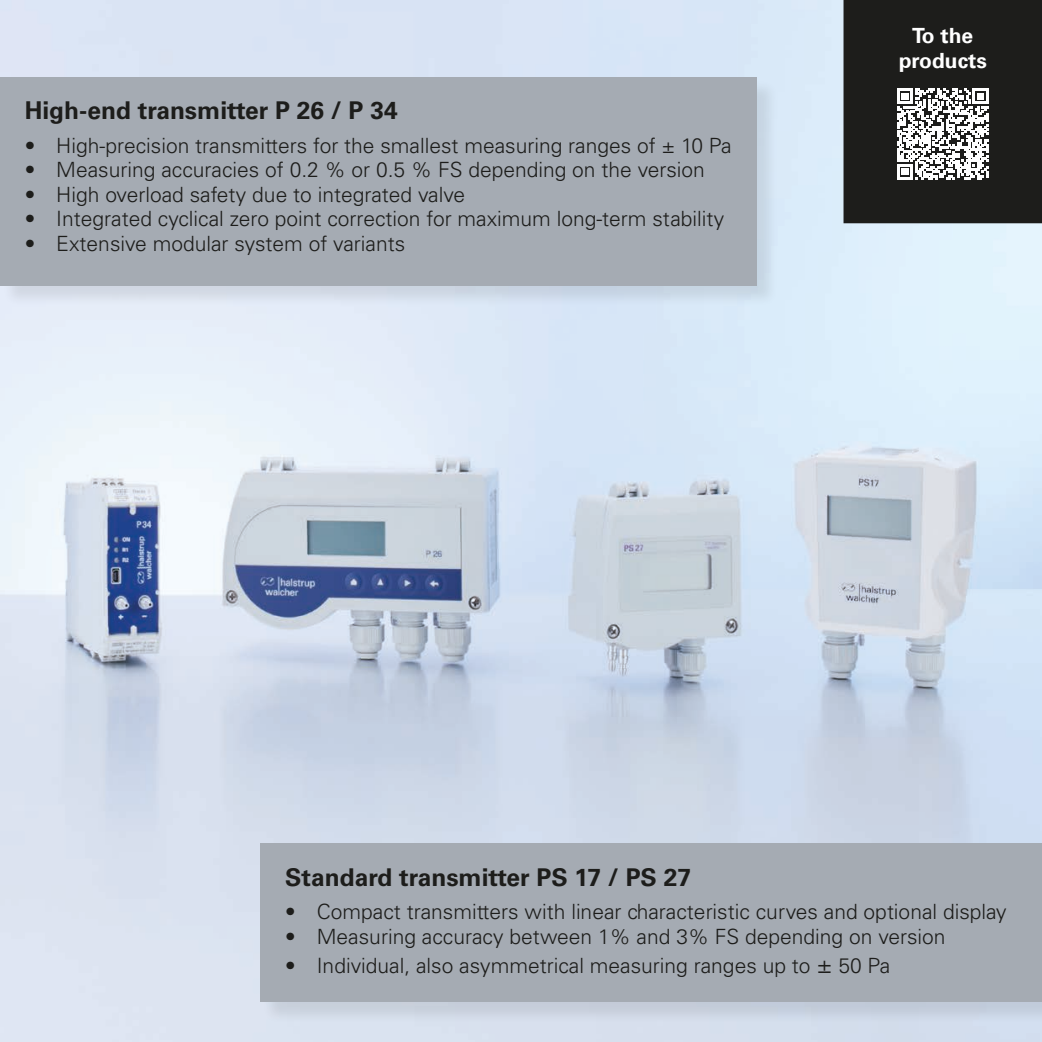
<style>
.page{position:relative;width:1042px;height:1042px;background:#fff}
.page>*{position:absolute;margin:0;border:0;box-sizing:border-box;transform-origin:0 0}
.t1{font:700 24.5px "Univers LT Std";color:#1d1d1b}
.t2{font:300 21px "Univers LT Std";color:#1d1d1b}
.t3{font:700 21px/25.2px "Univers LT";color:#fff;text-align:center}
.s1{font-family:"Univers LT";font-size:24.5px}
</style>
<div class="page">
<img style="left:0;top:0;width:1042px;height:1042px">
<div style="left:263px;top:846px;width:779px;height:178px;background:#1d1d1b;opacity:.1"></div>
<div style="left:260px;top:843px;width:782px;height:159px;background:#a5abb3"></div>
<div style="left:843px;top:0;width:199px;height:223px;background:#1d1d1b"></div>
<svg style="left:897px;top:88px;width:91px;height:92px"></svg>
<div style="left:2px;top:79px;width:776px;height:228px;background:#1d1d1b;opacity:.1"></div>
<div style="left:0;top:77px;width:756px;height:208px;background:#a5abb3"></div>
<p class="t1" style="left:25px;top:96px;width:374px">High-end transmitter P 26 / P 34</p>
<p class="t2" style="left:25px;top:133px;width:708px">• High-precision transmitters for the smallest measuring ranges of ± 10 Pa</p>
<p class="t2" style="left:25px;top:157px;width:681px">• Measuring accuracies of 0.2 % or 0.5 % FS depending on the version</p>
<p class="t2" style="left:25px;top:182px;width:442px">• High overload safety due to integrated valve</p>
<p class="t2" style="left:25px;top:206px;width:701px">• Integrated cyclical zero point correction for maximum long-term stability</p>
<p class="t2" style="left:25px;top:231px;width:382px">• Extensive modular system of variants</p>
<p class="t3" style="left:898px;top:23px;width:90px">To the products</p>
<p class="t1" style="left:285px;top:863px;width:407px">Standard transmitter PS 17 / PS 27</p>
<p class="t2" style="left:285px;top:899px;width:723px">• Compact transmitters with linear characteristic curves and optional display</p>
<p class="t2" style="left:285px;top:924px;width:662px">• Measuring accuracy between 1% and 3% FS depending on version</p>
<p class="t2" style="left:285px;top:953px;width:606px">• Individual, also asymmetrical measuring ranges up to <span class="s1">±</span> 50 Pa</p>
</div>
